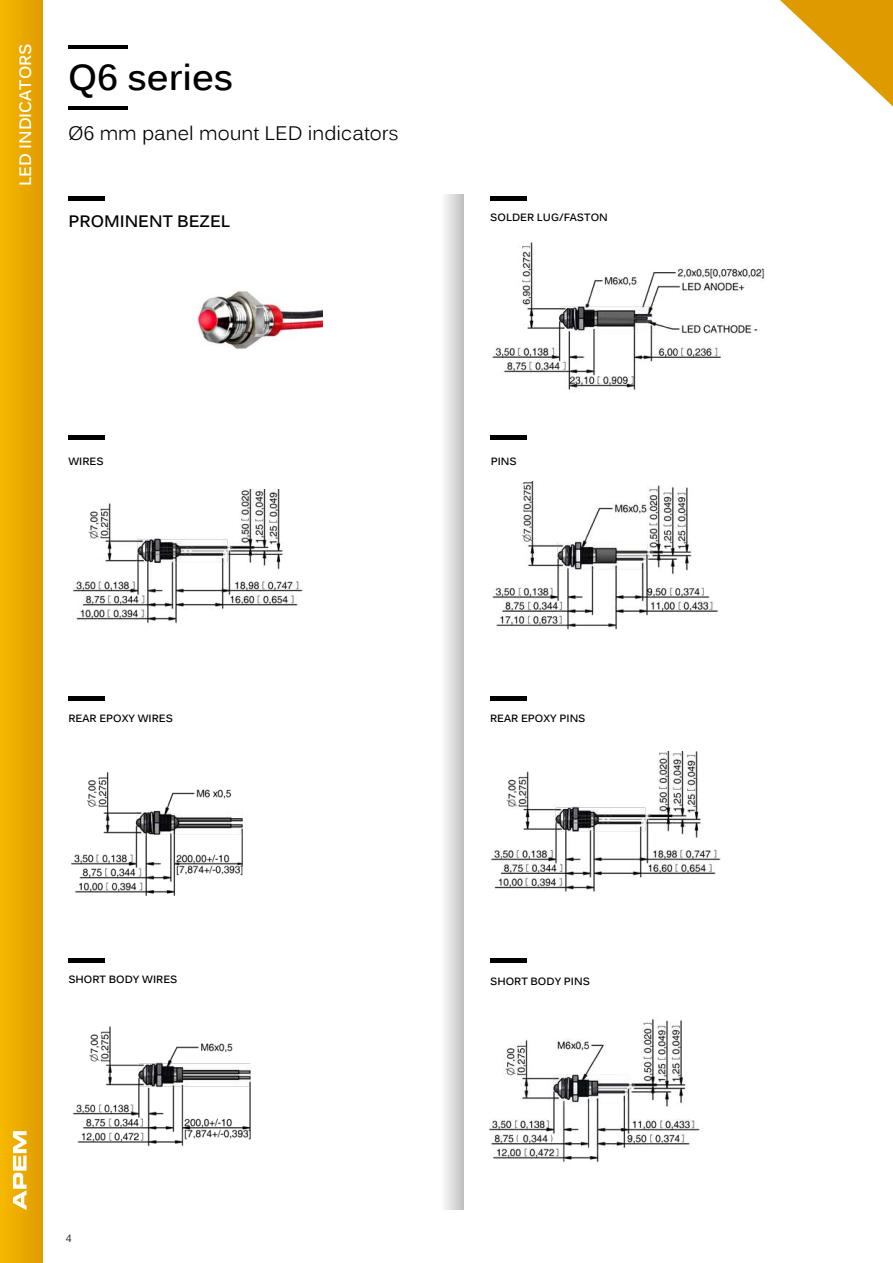
<style>
.page{position:relative;width:893px;height:1263px;background:#fff}
.page>*{position:absolute;margin:0;border:0;box-sizing:border-box;transform-origin:0 0}
.t1{font:700 36px "Kalinga";color:#000}
.t2{font:19.5px "Kalinga";color:#000}
.t3{font:700 16.5px "Kalinga";color:#000}
.t4{font:700 16.5px "Kalinga";color:#fff}
.t5{font:700 10.5px "Kalinga";color:#000}
.t6{font:10.5px "Kalinga";color:#000}
</style>
<div class="page">
<hr style="left:68px;top:196px;width:37px;height:4px;background:#000">
<hr style="left:490px;top:196px;width:36px;height:4px;background:#000">
<hr style="left:68px;top:436px;width:37px;height:4px;background:#000">
<hr style="left:490px;top:436px;width:36px;height:4px;background:#000">
<hr style="left:68px;top:697px;width:37px;height:4px;background:#000">
<hr style="left:490px;top:697px;width:36px;height:4px;background:#000">
<hr style="left:68px;top:958px;width:37px;height:4px;background:#000">
<hr style="left:490px;top:958px;width:36px;height:4px;background:#000">
<div style="left:440px;top:195px;width:24px;height:1014px;background:linear-gradient(to right,#fff,#c2c2c2)"></div>
<hr style="left:68px;top:106px;width:59px;height:3px;background:#000">
<hr style="left:68px;top:45px;width:59px;height:4px;background:#000">
<img style="left:197px;top:291px;width:126px;height:58px">
<img style="left:492px;top:481px;width:227px;height:149px">
<img style="left:72px;top:490px;width:231px;height:134px">
<img style="left:490px;top:752px;width:231px;height:140px">
<img style="left:71px;top:772px;width:172px;height:124px">
<img style="left:489px;top:1018px;width:211px;height:145px">
<img style="left:73px;top:1026px;width:178px;height:121px">
<img style="left:492px;top:242px;width:274px;height:150px">
<div style="left:0;top:0;width:42px;height:1263px;background:linear-gradient(to right,#f6b900,#e19d00)"></div>
<svg style="left:13px;top:1131px;width:14px;height:79px"></svg>
<svg style="left:780px;top:0;width:113px;height:106px"></svg>
<h3 class="t4" style="left:19px;top:186px;width:144px;rotate:-90deg">LED INDICATORS</h3>
<h1 class="t1" style="left:68px;top:64px;width:167px">Q6 series</h1>
<h2 class="t2" style="left:68px;top:126px;width:332px">Ø6 mm panel mount LED indicators</h2>
<h3 class="t3" style="left:68px;top:215px;width:163px">PROMINENT BEZEL</h3>
<p class="t5" style="left:68px;top:457px;width:37px">WIRES</p>
<p class="t5" style="left:490px;top:213px;width:119px">SOLDER LUG/FASTON</p>
<p class="t5" style="left:491px;top:457px;width:28px">PINS</p>
<p class="t5" style="left:68px;top:714px;width:106px">REAR EPOXY WIRES</p>
<p class="t5" style="left:490px;top:714px;width:97px">REAR EPOXY PINS</p>
<p class="t5" style="left:68px;top:975px;width:111px">SHORT BODY WIRES</p>
<p class="t6" style="left:66px;top:1234px;width:7px">4</p>
<p class="t5" style="left:490px;top:978px;width:101px">SHORT BODY PINS</p>
</div>
